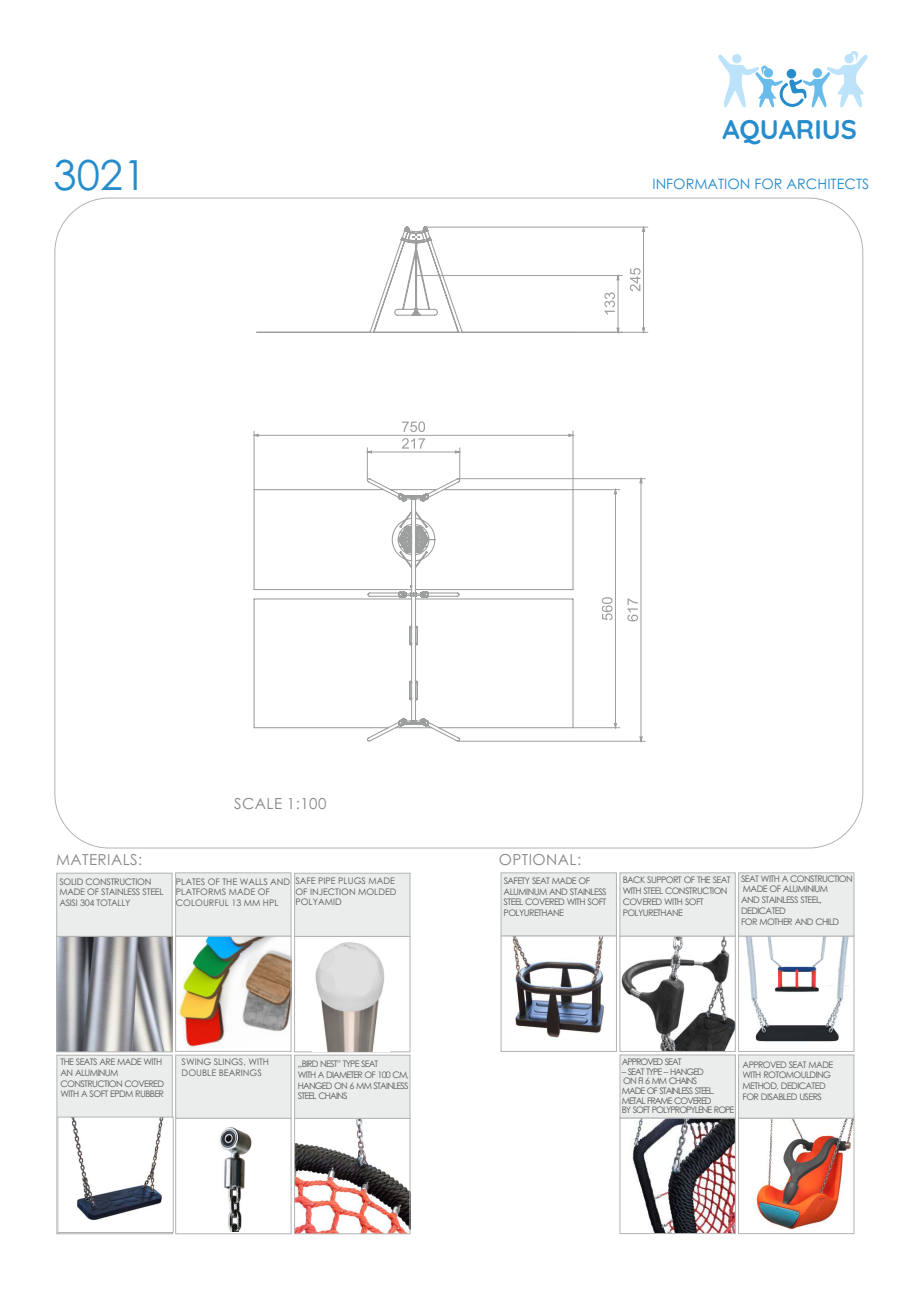
<style>
.page{position:relative;width:920px;height:1290px;background:#fff}
.page>*{position:absolute;margin:0;border:0;box-sizing:border-box;transform-origin:0 0}
.t1{font:41.4px "Century Gothic";color:#278ccc}
.t2{font:700 27px "Quicksand";color:#278ccc}
.t3{font:15.15px "Century Gothic";letter-spacing:.03em;color:#898989}
.t4{font:14.4px "Century Gothic";color:#278ccc}
.t5{font:9px/10.6px "Century Gothic";letter-spacing:-.065em;color:#5b5b5b}
.t6{font:9px/10.6px "Century Gothic";color:#5b5b5b}
.t7{font:9px/9.8px "Century Gothic";letter-spacing:-.11em;color:#5b5b5b}
.t8{font:9px/10.6px "Century Gothic";letter-spacing:-.09em;color:#5b5b5b}
.t9{font:9px/10.6px "Century Gothic";letter-spacing:-.035em;color:#5b5b5b}
</style>
<div class="page">
<img style="left:745px;top:938px;width:104px;height:104px">
<div style="left:175px;top:1055px;width:117px;height:64px;background:#ebecec;border:1px solid #b2b3b3"></div>
<img style="left:219px;top:1127px;width:33px;height:104px">
<div style="left:175px;top:1118px;width:116px;height:116px;border:1px solid #b2b3b3"></div>
<div style="left:56px;top:1055px;width:117px;height:64px;background:#ebecec;border:1px solid #b2b3b3"></div>
<div style="left:56px;top:873px;width:117px;height:64px;background:#ebecec;border:1px solid #b2b3b3"></div>
<img style="left:58px;top:938px;width:113px;height:112px">
<div style="left:56px;top:936px;width:117px;height:116px;border:1px solid #b2b3b3"></div>
<hr style="left:254px;top:431px;width:1px;height:59px;background:#9d9e9e">
<hr style="left:573px;top:431px;width:1px;height:59px;background:#9d9e9e">
<hr style="left:367px;top:448px;width:1px;height:32px;background:#9d9e9e">
<hr style="left:459px;top:448px;width:1px;height:32px;background:#9d9e9e">
<hr style="left:576px;top:332px;width:72px;height:1px;background:#9d9e9e">
<hr style="left:425px;top:227px;width:223px;height:1px;background:#9d9e9e">
<hr style="left:416px;top:275px;width:206px;height:1px;background:#9d9e9e">
<hr style="left:573px;top:727px;width:47px;height:1px;background:#9d9e9e">
<hr style="left:573px;top:489px;width:47px;height:1px;background:#9d9e9e">
<hr style="left:458px;top:478px;width:187px;height:1px;background:#9d9e9e">
<hr style="left:458px;top:741px;width:187px;height:1px;background:#9d9e9e">
<svg style="left:253px;top:421px;width:321px;height:33px"></svg>
<svg style="left:604px;top:226px;width:42px;height:107px"></svg>
<svg style="left:602px;top:489px;width:15px;height:240px"></svg>
<svg style="left:627px;top:478px;width:16px;height:264px"></svg>
<svg style="left:256px;top:226px;width:321px;height:107px"></svg>
<svg style="left:253px;top:477px;width:321px;height:265px"></svg>
<img style="left:71px;top:1119px;width:93px;height:102px">
<div style="left:57px;top:1117px;width:117px;height:116px;border:1px solid #b2b3b3"></div>
<div style="left:294px;top:873px;width:116px;height:64px;background:#ebecec;border:1px solid #b2b3b3"></div>
<div style="left:294px;top:936px;width:116px;height:116px;border:1px solid #b2b3b3"></div>
<img style="left:312px;top:942px;width:77px;height:109px">
<img style="left:296px;top:1120px;width:112px;height:112px">
<div style="left:294px;top:1118px;width:116px;height:116px;border:1px solid #b2b3b3"></div>
<div style="left:294px;top:1055px;width:116px;height:64px;background:#ebecec;border:1px solid #b2b3b3"></div>
<img style="left:621px;top:937px;width:113px;height:113px">
<div style="left:619px;top:935px;width:117px;height:117px;border:1px solid #b2b3b3"></div>
<div style="left:619px;top:872px;width:117px;height:64px;background:#ebecec;border:1px solid #b2b3b3"></div>
<div style="left:501px;top:872px;width:116px;height:64px;background:#ebecec;border:1px solid #b2b3b3"></div>
<img style="left:512px;top:937px;width:93px;height:101px">
<div style="left:501px;top:935px;width:116px;height:117px;border:1px solid #b2b3b3"></div>
<div style="left:738px;top:936px;width:116px;height:116px;border:1px solid #b2b3b3"></div>
<div style="left:738px;top:872px;width:116px;height:64px;background:#ebecec;border:1px solid #b2b3b3"></div>
<div style="left:620px;top:1054px;width:116px;height:64px;background:#ebecec;border:1px solid #b2b3b3"></div>
<img style="left:632px;top:1120px;width:102px;height:112px">
<div style="left:619px;top:1118px;width:117px;height:116px;border:1px solid #b2b3b3"></div>
<img style="left:756px;top:1120px;width:96px;height:112px">
<div style="left:738px;top:1118px;width:116px;height:116px;border:1px solid #b2b3b3"></div>
<div style="left:738px;top:1054px;width:116px;height:64px;background:#ebecec;border:1px solid #b2b3b3"></div>
<img style="left:177px;top:937px;width:112px;height:111px">
<div style="left:175px;top:935px;width:116px;height:117px;border:1px solid #b2b3b3"></div>
<div style="left:175px;top:872px;width:116px;height:64px;background:#ebecec;border:1px solid #b2b3b3"></div>
<svg style="left:718px;top:51px;width:150px;height:56px"></svg>
<h1 class="t1" style="left:53px;top:158px;width:94px">3021</h1>
<h2 class="t2" style="left:722px;top:112px;width:136px">AQUARIUS</h2>
<h3 class="t4" style="left:652px;top:178px;width:218px">INFORMATION FOR ARCHITECTS</h3>
<h3 class="t3" style="left:234px;top:798px;width:94px">SCALE 1:100</h3>
<h3 class="t3" style="left:56px;top:854px;width:88px">MATERIALS:</h3>
<p class="t9" style="left:59px;top:877px;width:106px">SOLID CONSTRUCTION<br>MADE OF STAINLESS STEEL<br>ASISI 304 TOTALLY</p>
<p class="t6" style="left:295px;top:876px;width:103px">SAFE PIPE PLUGS MADE<br>OF INJECTION MOLDED<br>POLYAMID</p>
<p class="t6" style="left:176px;top:877px;width:116px">PLATES OF THE WALLS AND<br>PLATFORMS MADE OF<br>COLOURFUL 13 MM HPL</p>
<h3 class="t3" style="left:499px;top:853px;width:84px">OPTIONAL:</h3>
<p class="t5" style="left:504px;top:876px;width:105px">SAFETY SEAT MADE OF<br>ALUMINUM AND STAINLESS<br>STEEL COVERED WITH SOFT<br>POLYURETHANE</p>
<p class="t5" style="left:741px;top:874px;width:113px">SEAT WITH A CONSTRUCTION<br>MADE OF ALUMINIUM<br>AND STAINLESS STEEL,<br>DEDICATED<br>FOR MOTHER AND CHILD</p>
<p class="t5" style="left:623px;top:876px;width:109px">BACK SUPPORT OF THE SEAT<br>WITH STEEL CONSTRUCTION<br>COVERED WITH SOFT<br>POLYURETHANE</p>
<p class="t5" style="left:60px;top:1057px;width:105px">THE SEATS ARE MADE WITH<br>AN ALUMINUM<br>CONSTRUCTION COVERED<br>WITH A SOFT EPDM RUBBER</p>
<p class="t6" style="left:182px;top:1057px;width:89px">SWING SLINGS, WITH<br>DOUBLE BEARINGS</p>
<p class="t8" style="left:298px;top:1059px;width:112px">„BIRD NEST” TYPE SEAT<br>WITH A DIAMETER OF 100 CM,<br>HANGED ON 6 MM STAINLESS<br>STEEL CHAINS</p>
<p class="t7" style="left:622px;top:1057px;width:61px">APPROVED SEAT</p>
<p class="t7" style="left:622px;top:1067px;width:114px">– SEAT TYPE – HANGED<br>ON FI 6 MM CHAINS<br>MADE OF STAINLESS STEEL.<br>METAL FRAME COVERED<br>BY SOFT POLYPROPYLENE ROPE</p>
<p class="t5" style="left:743px;top:1060px;width:92px">APPROVED SEAT MADE<br>WITH ROTOMOULDING<br>METHOD, DEDICATED<br>FOR DISABLED USERS</p>
</div>
